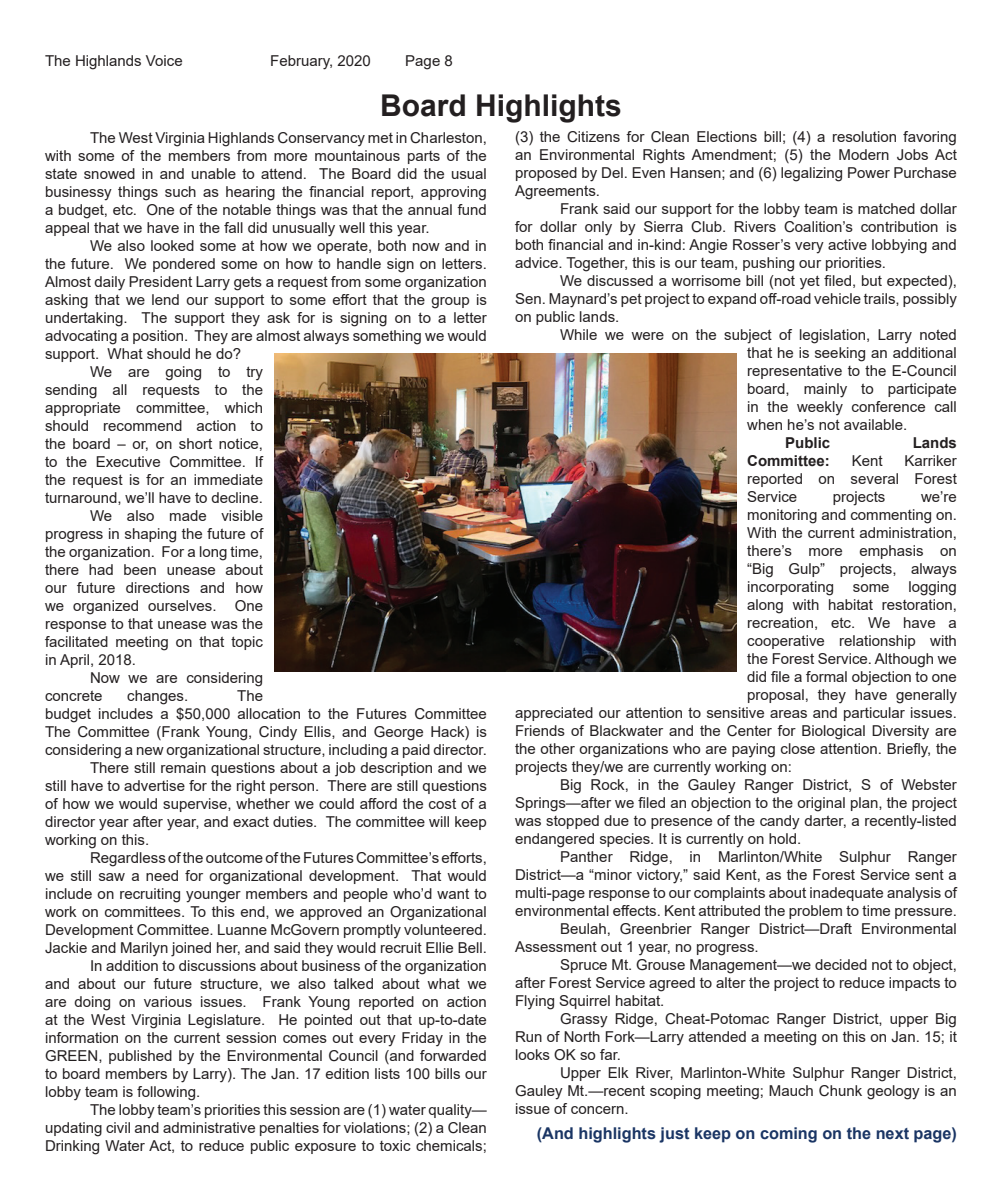
<style>
.page{position:relative;width:1002px;height:1204px;background:#fff}
.page>*{position:absolute;margin:0;border:0;box-sizing:border-box;transform-origin:0 0}
.t1{font:700 30px "Arial";color:#231f20}
.t2{font:700 16.25px "Arial";color:#1a3564}
.t3{font:15px/18px "Arial";color:#231f20;text-align:justify}
.t4{font:700 15px "Arial";color:#231f20}
</style>
<div class="page">
<img style="left:274px;top:353px;width:461px;height:318px">
<p class="t3" style="left:45px;top:51px;width:139px">The Highlands Voice</p>
<p class="t3" style="left:270px;top:51px;width:102px">February, 2020</p>
<p class="t3" style="left:405px;top:51px;width:49px">Page 8</p>
<h1 class="t1" style="left:380px;top:84px;width:243px">Board Highlights</h1>
<p class="t3" style="left:45px;top:128px;width:443px;text-indent:45px">The West Virginia Highlands Conservancy met in Charleston, with some of the members from more mountainous parts of the state snowed in and unable to attend. The Board did the usual businessy things such as hearing the financial report, approving a budget, etc. One of the notable things was that the annual fund appeal that we have in the fall did unusually well this year.</p>
<p class="t3" style="left:90px;top:236px;width:398px">We also looked some at how we operate, both now and in</p>
<p class="t3" style="left:45px;top:254px;width:443px">the future. We pondered some on how to handle sign on letters.</p>
<p class="t3" style="left:45px;top:272px;width:443px">Almost daily President Larry gets a request from some organization</p>
<p class="t3" style="left:45px;top:290px;width:443px">asking that we lend our support to some effort that the group is</p>
<p class="t3" style="left:45px;top:308px;width:443px">undertaking. The support they ask for is signing on to a letter</p>
<p class="t3" style="left:45px;top:326px;width:443px">advocating a position. They are almost always something we would</p>
<p class="t3" style="left:45px;top:344px;width:197px">support. What should he do?</p>
<p class="t3" style="left:90px;top:362px;width:174px">We are going to try</p>
<p class="t3" style="left:45px;top:380px;width:219px">sending all requests to the</p>
<p class="t3" style="left:45px;top:398px;width:219px">appropriate committee, which</p>
<p class="t3" style="left:45px;top:416px;width:219px">should recommend action to</p>
<p class="t3" style="left:45px;top:434px;width:219px">the board – or, on short notice,</p>
<p class="t3" style="left:45px;top:452px;width:219px">to the Executive Committee. If</p>
<p class="t3" style="left:45px;top:470px;width:219px">the request is for an immediate</p>
<p class="t3" style="left:45px;top:488px;width:219px">turnaround, we’ll have to decline.</p>
<p class="t3" style="left:90px;top:506px;width:174px">We also made visible</p>
<p class="t3" style="left:45px;top:524px;width:219px">progress in shaping the future of</p>
<p class="t3" style="left:45px;top:542px;width:219px">the organization. For a long time,</p>
<p class="t3" style="left:45px;top:560px;width:219px">there had been unease about</p>
<p class="t3" style="left:45px;top:578px;width:219px">our future directions and how</p>
<p class="t3" style="left:45px;top:596px;width:219px">we organized ourselves. One</p>
<p class="t3" style="left:45px;top:614px;width:219px">response to that unease was the</p>
<p class="t3" style="left:45px;top:632px;width:219px">facilitated meeting on that topic</p>
<p class="t3" style="left:45px;top:650px;width:92px">in April, 2018.</p>
<p class="t3" style="left:90px;top:668px;width:174px">Now we are considering</p>
<p class="t3" style="left:45px;top:686px;width:59px">concrete</p>
<p class="t3" style="left:127px;top:686px;width:62px">changes.</p>
<p class="t3" style="left:237px;top:686px;width:27px">The</p>
<p class="t3" style="left:45px;top:704px;width:443px">budget includes a $50,000 allocation to the Futures Committee</p>
<p class="t3" style="left:45px;top:722px;width:443px">The Committee (Frank Young, Cindy Ellis, and George Hack) is</p>
<p class="t3" style="left:45px;top:740px;width:443px">considering a new organizational structure, including a paid director.</p>
<p class="t3" style="left:90px;top:758px;width:398px">There still remain questions about a job description and we</p>
<p class="t3" style="left:45px;top:776px;width:443px">still have to advertise for the right person. There are still questions</p>
<p class="t3" style="left:45px;top:794px;width:443px">of how we would supervise, whether we could afford the cost of a</p>
<p class="t3" style="left:45px;top:812px;width:443px">director year after year, and exact duties. The committee will keep</p>
<p class="t3" style="left:45px;top:830px;width:106px">working on this.</p>
<p class="t3" style="left:90px;top:848px;width:398px">Regardless of the outcome of the Futures Committee’s efforts,</p>
<p class="t3" style="left:45px;top:866px;width:443px">we still saw a need for organizational development. That would</p>
<p class="t3" style="left:45px;top:884px;width:443px">include on recruiting younger members and people who’d want to</p>
<p class="t3" style="left:45px;top:902px;width:443px">work on committees. To this end, we approved an Organizational</p>
<p class="t3" style="left:45px;top:920px;width:443px">Development Committee. Luanne McGovern promptly volunteered.</p>
<p class="t3" style="left:45px;top:938px;width:443px">Jackie and Marilyn joined her, and said they would recruit Ellie Bell.</p>
<p class="t3" style="left:90px;top:956px;width:398px">In addition to discussions about business of the organization</p>
<p class="t3" style="left:45px;top:974px;width:443px">and about our future structure, we also talked about what we</p>
<p class="t3" style="left:45px;top:992px;width:443px">are doing on various issues. Frank Young reported on action</p>
<p class="t3" style="left:45px;top:1010px;width:443px">at the West Virginia Legislature. He pointed out that up-to-date</p>
<p class="t3" style="left:45px;top:1028px;width:443px">information on the current session comes out every Friday in the</p>
<p class="t3" style="left:45px;top:1046px;width:443px">GREEN, published by the Environmental Council (and forwarded</p>
<p class="t3" style="left:45px;top:1064px;width:443px">to board members by Larry). The Jan. 17 edition lists 100 bills our</p>
<p class="t3" style="left:45px;top:1082px;width:157px">lobby team is following.</p>
<p class="t3" style="left:90px;top:1100px;width:398px">The lobby team’s priorities this session are (1) water quality—</p>
<p class="t3" style="left:45px;top:1118px;width:443px">updating civil and administrative penalties for violations; (2) a Clean</p>
<p class="t3" style="left:45px;top:1136px;width:443px">Drinking Water Act, to reduce public exposure to toxic chemicals;</p>
<p class="t3" style="left:515px;top:128px;width:443px">(3) the Citizens for Clean Elections bill; (4) a resolution favoring an Environmental Rights Amendment; (5) the Modern Jobs Act proposed by Del. Even Hansen; and (6) legalizing Power Purchase Agreements.</p>
<p class="t3" style="left:515px;top:200px;width:443px;text-indent:45px">Frank said our support for the lobby team is matched dollar for dollar only by Sierra Club. Rivers Coalition’s contribution is both financial and in-kind: Angie Rosser’s very active lobbying and advice. Together, this is our team, pushing our priorities.</p>
<p class="t3" style="left:515px;top:272px;width:443px;text-indent:45px">We discussed a worrisome bill (not yet filed, but expected), Sen. Maynard’s pet project to expand off-road vehicle trails, possibly on public lands.</p>
<p class="t3" style="left:747px;top:326px;width:211px;text-indent:-187px">While we were on the subject of legislation, Larry noted that he is seeking an additional representative to the E-Council board, mainly to participate in the weekly conference call when he’s not available.</p>
<p class="t4" style="left:785px;top:432px;width:47px">Public</p>
<p class="t4" style="left:912px;top:432px;width:46px">Lands</p>
<p class="t4" style="left:747px;top:450px;width:84px">Committee:</p>
<p class="t3" style="left:851px;top:452px;width:32px">Kent</p>
<p class="t3" style="left:747px;top:452px;width:211px;text-indent:157px">Karriker reported on several Forest Service</p>
<p class="t3" style="left:747px;top:488px;width:211px;text-indent:174px">we’re monitoring and commenting on.<br>With the current administration, there’s more emphasis on “Big Gulp” projects, always incorporating</p>
<p class="t3" style="left:832px;top:488px;width:54px">projects</p>
<p class="t3" style="left:852px;top:578px;width:38px">some</p>
<p class="t3" style="left:908px;top:578px;width:50px">logging</p>
<p class="t3" style="left:747px;top:596px;width:211px">along with habitat restoration,</p>
<p class="t3" style="left:747px;top:614px;width:211px">recreation, etc. We have a</p>
<p class="t3" style="left:747px;top:632px;width:211px">cooperative relationship with</p>
<p class="t3" style="left:747px;top:650px;width:211px">the Forest Service. Although we</p>
<p class="t3" style="left:747px;top:668px;width:211px">did file a formal objection to one</p>
<p class="t3" style="left:747px;top:686px;width:211px">proposal, they have generally</p>
<p class="t3" style="left:515px;top:704px;width:443px">appreciated our attention to sensitive areas and particular issues.</p>
<p class="t3" style="left:515px;top:722px;width:443px">Friends of Blackwater and the Center for Biological Diversity are</p>
<p class="t3" style="left:515px;top:740px;width:443px">the other organizations who are paying close attention. Briefly, the</p>
<p class="t3" style="left:515px;top:758px;width:278px">projects they/we are currently working on:</p>
<p class="t3" style="left:560px;top:776px;width:398px">Big Rock, in the Gauley Ranger District, S of Webster</p>
<p class="t3" style="left:515px;top:794px;width:443px">Springs—after we filed an objection to the original plan, the project</p>
<p class="t3" style="left:515px;top:812px;width:443px">was stopped due to presence of the candy darter, a recently-listed</p>
<p class="t3" style="left:515px;top:830px;width:287px">endangered species. It is currently on hold.</p>
<p class="t3" style="left:560px;top:848px;width:398px">Panther Ridge, in Marlinton/White Sulphur Ranger</p>
<p class="t3" style="left:515px;top:866px;width:443px">District—a “minor victory,” said Kent, as the Forest Service sent a</p>
<p class="t3" style="left:515px;top:884px;width:443px">multi-page response to our complaints about inadequate analysis of</p>
<p class="t3" style="left:515px;top:902px;width:443px">environmental effects. Kent attributed the problem to time pressure.</p>
<p class="t3" style="left:560px;top:920px;width:398px">Beulah, Greenbrier Ranger District—Draft Environmental</p>
<p class="t3" style="left:515px;top:938px;width:245px">Assessment out 1 year, no progress.</p>
<p class="t3" style="left:560px;top:956px;width:398px">Spruce Mt. Grouse Management—we decided not to object,</p>
<p class="t3" style="left:515px;top:974px;width:443px">after Forest Service agreed to alter the project to reduce impacts to</p>
<p class="t3" style="left:515px;top:992px;width:151px">Flying Squirrel habitat.</p>
<p class="t3" style="left:560px;top:1010px;width:398px">Grassy Ridge, Cheat-Potomac Ranger District, upper Big</p>
<p class="t3" style="left:515px;top:1028px;width:443px">Run of North Fork—Larry attended a meeting on this on Jan. 15; it</p>
<p class="t3" style="left:515px;top:1046px;width:107px">looks OK so far.</p>
<p class="t3" style="left:560px;top:1064px;width:398px">Upper Elk River, Marlinton-White Sulphur Ranger District,</p>
<p class="t3" style="left:515px;top:1082px;width:443px">Gauley Mt.—recent scoping meeting; Mauch Chunk geology is an</p>
<p class="t3" style="left:515px;top:1100px;width:115px">issue of concern.</p>
<p class="t2" style="left:536px;top:1122px;width:421px">(And highlights just keep on coming on the next page)</p>
</div>
